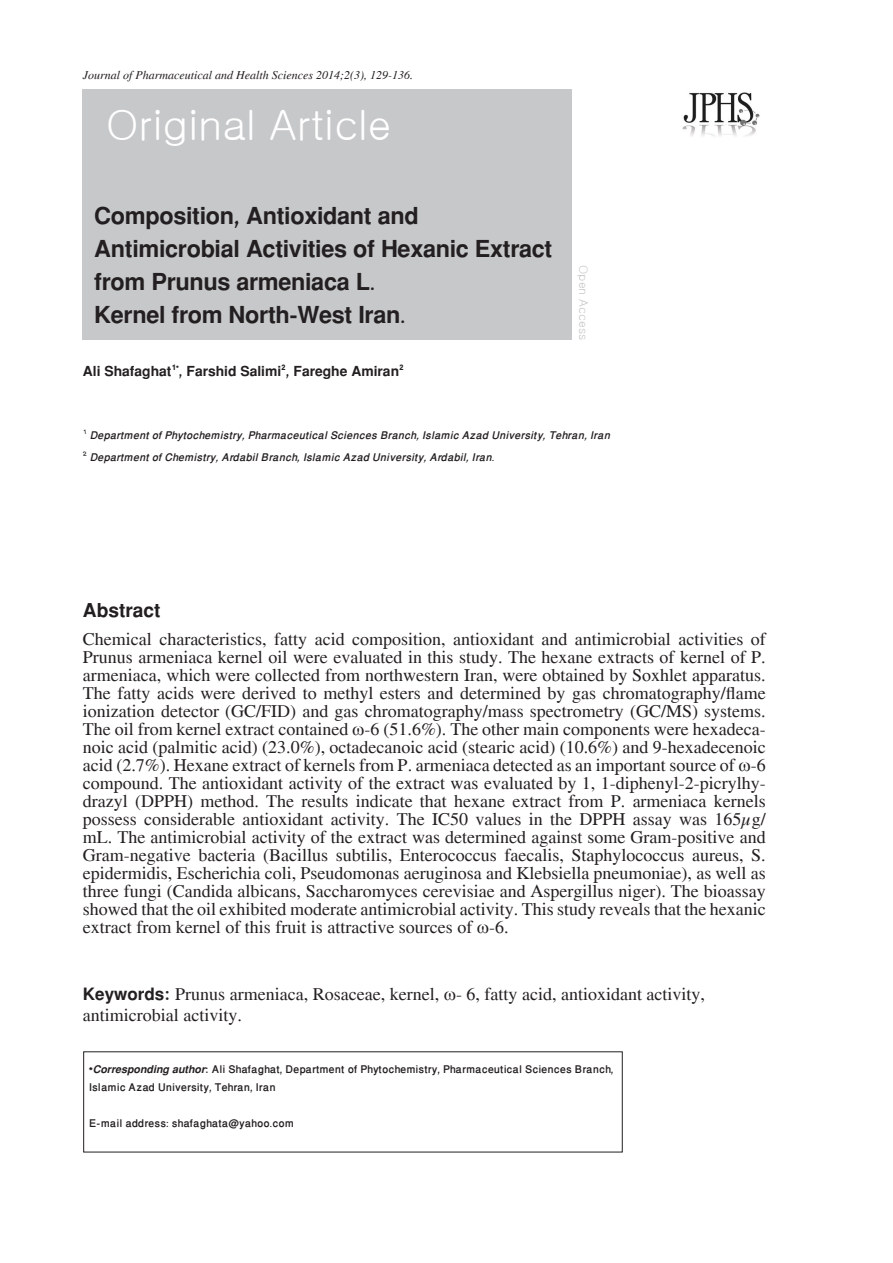
<style>
.page{position:relative;width:893px;height:1263px;background:#fff}
.page>*{position:absolute;margin:0;border:0;box-sizing:border-box;transform-origin:0 0}
.t1{font:42px "Gulim";color:#fff}
.t2{font:700 33px/33px "Win Soft Pro";letter-spacing:-.01em;color:#231f20}
.t3{font:700 27px "Win Soft Pro";color:#231f20}
.t4{font:700 19.5px "Win Soft Pro";color:#231f20}
.t5{font:18px/18px "Jaghb Uni";color:#231f20}
.t6{font:italic 500 15px "Win Soft Pro";color:#231f20}
.t7{font:500 15px/18px "Win Soft Pro";color:#231f20}
.t8{font:italic 12px "Jaghb Uni";color:#231f20}
.t9{font:12px "Gulim";color:#c5c6c8}
.s1{font-family:"Win Soft Pro";font-weight:700;font-size:24px}
.s2{font-weight:700;font-style:italic}
</style>
<div class="page">
<div style="left:83px;top:89px;width:489px;height:251px;background:#c7c8ca"></div>
<img style="left:682px;top:92px;width:78px;height:44px">
<p class="t8" style="left:83px;top:68px;width:332px">Journal of Pharmaceutical and Health Sciences 2014;2(3), 129-136.</p>
<h1 class="t1" style="left:106px;top:104px;width:287px">Original Article</h1>
<p class="t2" style="left:94px;top:198px;width:326px">Composition, Antioxidant and</p>
<p class="t2" style="left:94px;top:231px;width:460px">Antimicrobial Activities of Hexanic Extract from Prunus armeniaca L.</p>
<p class="t2" style="left:94px;top:297px;width:313px">Kernel from North-West Iran.</p>
<p class="t4" style="left:83px;top:357px;width:322px">Ali Shafaghat<sup>1*</sup>, Farshid Salimi<sup>2</sup>, Fareghe Amiran<sup>2</sup></p>
<p class="t9" style="left:589px;top:265px;width:77px;rotate:90deg">Open Access</p>
<p class="t6" style="left:83px;top:424px;width:528px"><sup>1</sup> Department of Phytochemistry, Pharmaceutical Sciences Branch, Islamic Azad University, Tehran, Iran</p>
<p class="t6" style="left:83px;top:447px;width:413px"><sup>2</sup> Department of Chemistry, Ardabil Branch, Islamic Azad University, Ardabil, Iran.</p>
<h3 class="t3" style="left:83px;top:590px;width:79px">Abstract</h3>
<p class="t5" style="left:83px;top:629px;width:684px;text-align:justify">Chemical characteristics, fatty acid composition, antioxidant and antimicrobial activities of Prunus armeniaca kernel oil were evaluated in this study. The hexane extracts of kernel of P. armeniaca, which were collected from northwestern Iran, were obtained by Soxhlet apparatus.<br>The fatty acids were derived to methyl esters and determined by gas chromatography/flame ionization detector (GC/FID) and gas chromatography/mass spectrometry (GC/MS) systems.<br>The oil from kernel extract contained -6 (51.6%). The other main components were hexadeca&shy;noic acid (palmitic acid) (23.0%), octadecanoic acid (stearic acid) (10.6%) and 9-hexadecenoic acid (2.7%). Hexane extract of kernels from P. armeniaca detected as an important source of -6 compound. The antioxidant activity of the extract was evaluated by 1, 1-diphenyl-2-picrylhy&shy;drazyl (DPPH) method. The results indicate that hexane extract from P. armeniaca kernels possess considerable antioxidant activity. The IC50 values in the DPPH assay was 165μg/ mL. The antimicrobial activity of the extract was determined against some Gram-positive and Gram-negative bacteria (Bacillus subtilis, Enterococcus faecalis, Staphylococcus aureus, S. epidermidis, Escherichia coli, Pseudomonas aeruginosa and Klebsiella pneumoniae), as well as three fungi (Candida albicans, Saccharomyces cerevisiae and Aspergillus niger). The bioassay showed that the oil exhibited moderate antimicrobial activity. This study reveals that the hexanic extract from kernel of this fruit is attractive sources of -6.</p>
<p class="t5" style="left:83px;top:983px;width:624px;line-height:21.6px"><span class="s1">Keywords:</span> Prunus armeniaca, Rosaceae, kernel, - 6, fatty acid, antioxidant activity, antimicrobial activity.</p>
<p class="t7" style="left:89px;top:1060px;width:526px"><span class="s2">*Corresponding author:</span> Ali Shafaghat, Department of Phytochemistry, Pharmaceutical Sciences Branch,<br>Islamic Azad University, Tehran, Iran</p>
<p class="t7" style="left:89px;top:1114px;width:206px">E-mail address: shafaghata@yahoo.com</p>
</div>
